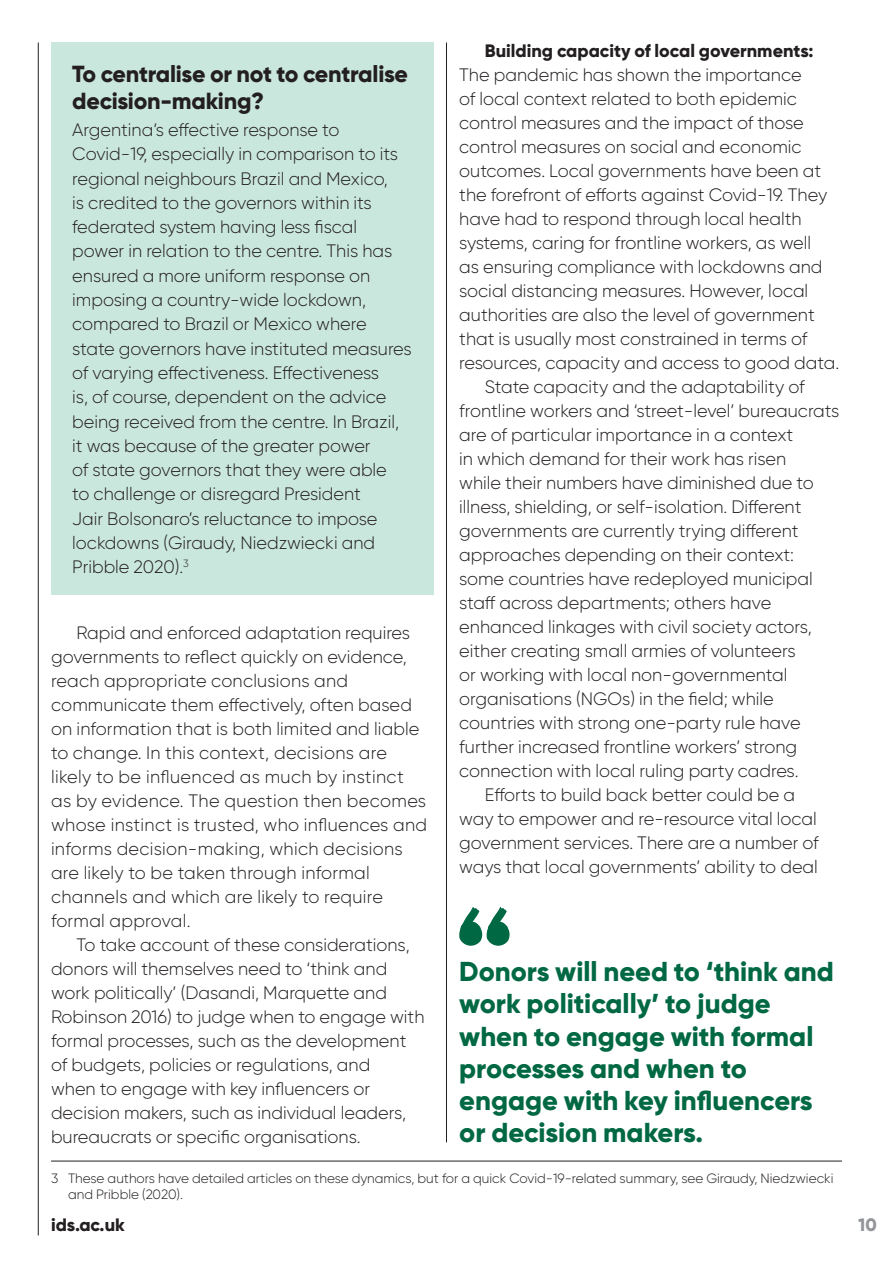
<style>
.page{position:relative;width:893px;height:1263px;background:#fff}
.page>*{position:absolute;margin:0;border:0;box-sizing:border-box;transform-origin:0 0}
.t1{font:800 27.3px/32.2px "Gilroy";color:#006843}
.t2{font:800 23.25px/26.2px "Gilroy";letter-spacing:-.01em;color:#231f20}
.t3{font:300 18px/24px "Gilroy";color:#231f20}
.t4{font:800 18px "Gilroy";color:#231f20}
.t5{font:800 18px "Gilroy";color:#939598}
.t6{font:300 13.5px/16.5px "Gilroy";color:#231f20}
</style>
<div class="page">
<hr style="left:38px;top:43px;width:1px;height:1192px;background:#231f20">
<hr style="left:446px;top:43px;width:1px;height:1099px;background:#231f20">
<div style="left:51px;top:43px;width:383px;height:552px;background:#cae7de"></div>
<hr style="left:51px;top:1161px;width:791px;height:1px;background:#231f20">
<svg style="left:459px;top:907px;width:51px;height:39px"></svg>
<p class="t2" style="left:72px;top:61px;width:337px">To centralise or not to centralise decision-making?</p>
<p class="t3" style="left:72px;top:117px;width:341px">Argentina’s effective response to Covid-19, especially in comparison to its regional neighbours Brazil and Mexico,<br>is credited to the governors within its federated system having less fiscal power in relation to the centre. This has ensured a more uniform response on imposing a country-wide lockdown, compared to Brazil or Mexico where state governors have instituted measures of varying effectiveness. Effectiveness<br>is, of course, dependent on the advice being received from the centre. In Brazil, it was because of the greater power<br>of state governors that they were able<br>to challenge or disregard President<br>Jair Bolsonaro’s reluctance to impose lockdowns (Giraudy, Niedzwiecki and Pribble 2020).<sup>3</sup></p>
<p class="t3" style="left:51px;top:620px;width:378px;text-indent:26px">Rapid and enforced adaptation requires governments to reflect quickly on evidence, reach appropriate conclusions and communicate them effectively, often based on information that is both limited and liable to change. In this context, decisions are likely to be influenced as much by instinct as by evidence. The question then becomes whose instinct is trusted, who influences and informs decision-making, which decisions are likely to be taken through informal channels and which are likely to require formal approval.</p>
<p class="t3" style="left:51px;top:932px;width:375px;text-indent:26px">To take account of these considerations, donors will themselves need to ‘think and work politically’ (Dasandi, Marquette and Robinson 2016) to judge when to engage with formal processes, such as the development of budgets, policies or regulations, and<br>when to engage with key influencers or decision makers, such as individual leaders, bureaucrats or specific organisations.</p>
<p class="t4" style="left:485px;top:39px;width:330px">Building capacity of local governments:</p>
<p class="t3" style="left:459px;top:62px;width:344px">The pandemic has shown the importance</p>
<p class="t3" style="left:459px;top:86px;width:339px">of local context related to both epidemic</p>
<p class="t3" style="left:459px;top:110px;width:346px">control measures and the impact of those</p>
<p class="t3" style="left:459px;top:134px;width:344px">control measures on social and economic</p>
<p class="t3" style="left:459px;top:158px;width:363px">outcomes. Local governments have been at</p>
<p class="t3" style="left:459px;top:182px;width:369px">the forefront of efforts against Covid-19. They</p>
<p class="t3" style="left:459px;top:206px;width:344px">have had to respond through local health</p>
<p class="t3" style="left:459px;top:230px;width:353px">systems, caring for frontline workers, as well</p>
<p class="t3" style="left:459px;top:254px;width:365px">as ensuring compliance with lockdowns and</p>
<p class="t3" style="left:459px;top:278px;width:351px">social distancing measures. However, local</p>
<p class="t3" style="left:459px;top:302px;width:357px">authorities are also the level of government</p>
<p class="t3" style="left:459px;top:326px;width:350px">that is usually most constrained in terms of</p>
<p class="t3" style="left:459px;top:350px;width:381px">resources, capacity and access to good data.</p>
<p class="t3" style="left:485px;top:374px;width:321px">State capacity and the adaptability of</p>
<p class="t3" style="left:459px;top:398px;width:382px">frontline workers and ‘street-level’ bureaucrats</p>
<p class="t3" style="left:459px;top:422px;width:336px">are of particular importance in a context</p>
<p class="t3" style="left:459px;top:446px;width:329px">in which demand for their work has risen</p>
<p class="t3" style="left:459px;top:470px;width:356px">while their numbers have diminished due to</p>
<p class="t3" style="left:459px;top:494px;width:344px">illness, shielding, or self-isolation. Different</p>
<p class="t3" style="left:459px;top:518px;width:341px">governments are currently trying different</p>
<p class="t3" style="left:459px;top:542px;width:336px">approaches depending on their context:</p>
<p class="t3" style="left:459px;top:566px;width:355px">some countries have redeployed municipal</p>
<p class="t3" style="left:459px;top:590px;width:314px">staff across departments; others have</p>
<p class="t3" style="left:459px;top:614px;width:354px">enhanced linkages with civil society actors,</p>
<p class="t3" style="left:459px;top:638px;width:338px">either creating small armies of volunteers</p>
<p class="t3" style="left:459px;top:662px;width:330px">or working with local non-governmental</p>
<p class="t3" style="left:459px;top:686px;width:316px">organisations (NGOs) in the field; while</p>
<p class="t3" style="left:459px;top:710px;width:343px">countries with strong one-party rule have</p>
<p class="t3" style="left:459px;top:734px;width:339px">further increased frontline workers’ strong</p>
<p class="t3" style="left:459px;top:758px;width:341px">connection with local ruling party cadres.</p>
<p class="t3" style="left:485px;top:782px;width:312px">Efforts to build back better could be a</p>
<p class="t3" style="left:459px;top:806px;width:359px">way to empower and re-resource vital local</p>
<p class="t3" style="left:459px;top:830px;width:361px">government services. There are a number of</p>
<p class="t3" style="left:459px;top:854px;width:360px">ways that local governments’ ability to deal</p>
<h1 class="t1" style="left:459px;top:955px;width:376px">Donors will need to ‘think and work politically’ to judge when to engage with formal processes and when to engage with key influencers or decision makers.</h1>
<p class="t6" style="left:68px;top:1169px;width:767px;text-indent:-17px">3 These authors have detailed articles on these dynamics, but for a quick Covid-19-related summary, see Giraudy, Niedzwiecki and Pribble (2020).</p>
<p class="t4" style="left:51px;top:1213px;width:75px">ids.ac.uk</p>
<p class="t5" style="left:858px;top:1213px;width:20px">10</p>
</div>
